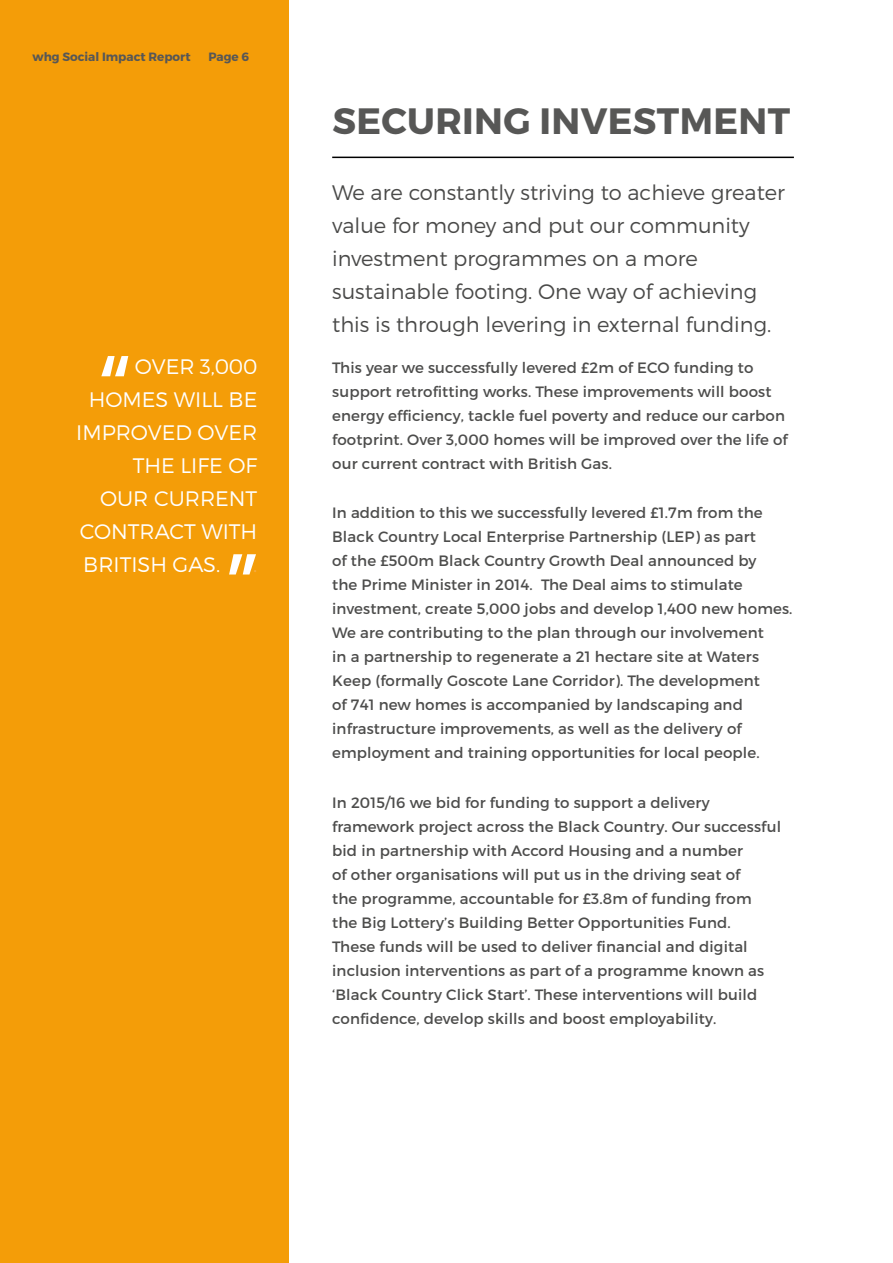
<style>
.page{position:relative;width:893px;height:1263px;background:#fff}
.page>*{position:absolute;margin:0;border:0;box-sizing:border-box;transform-origin:0 0}
.t1{font:700 36.6px "Montserrat";letter-spacing:.01em;color:#575756}
.t2{font:300 21px/33px "Montserrat";color:#4a4a49}
.t3{font:300 21px "Montserrat";color:#fff}
.t4{font:300 21px "Montserrat";color:#f7ad3f}
.t5{font:15px/24px "Montserrat";letter-spacing:.01em;color:#4d4d4c}
.t6{font:700 12px "Montserrat";color:#575756}
</style>
<div class="page">
<div style="left:0;top:0;width:289px;height:1263px;background:#f49d08"></div>
<svg style="left:101px;top:356px;width:27px;height:20px"></svg>
<svg style="left:229px;top:554px;width:27px;height:20px"></svg>
<hr style="left:332px;top:157px;width:462px;height:1px;background:#000">
<p class="t6" style="left:32px;top:49px;width:160px">whg Social Impact Report</p>
<p class="t6" style="left:208px;top:49px;width:42px">Page 6</p>
<h2 class="t3" style="left:135px;top:354px;width:124px">OVER 3,000</h2>
<h2 class="t3" style="left:89px;top:387px;width:170px">HOMES WILL BE</h2>
<h2 class="t3" style="left:76px;top:420px;width:183px">IMPROVED OVER</h2>
<h2 class="t3" style="left:133px;top:453px;width:126px">THE LIFE OF</h2>
<h2 class="t3" style="left:100px;top:486px;width:159px">OUR CURRENT</h2>
<h2 class="t3" style="left:80px;top:519px;width:179px">CONTRACT WITH</h2>
<h2 class="t3" style="left:83px;top:552px;width:138px">BRITISH GAS.</h2>
<h2 class="t4" style="left:253px;top:552px;width:6px">.</h2>
<h1 class="t1" style="left:332px;top:99px;width:459px">SECURING INVESTMENT</h1>
<h2 class="t2" style="left:332px;top:175px;width:454px">We are constantly striving to achieve greater value for money and put our community investment programmes on a more sustainable footing. One way of achieving this is through levering in external funding.</h2>
<p class="t5" style="left:332px;top:355px;width:457px">This year we successfully levered £2m of ECO funding to support retrofitting works. These improvements will boost energy efficiency, tackle fuel poverty and reduce our carbon footprint. Over 3,000 homes will be improved over the life of our current contract with British Gas.</p>
<p class="t5" style="left:332px;top:501px;width:462px">In addition to this we successfully levered £1.7m from the Black Country Local Enterprise Partnership (LEP) as part<br>of the £500m Black Country Growth Deal announced by<br>the Prime Minister in 2014. The Deal aims to stimulate investment, create 5,000 jobs and develop 1,400 new homes.<br>We are contributing to the plan through our involvement<br>in a partnership to regenerate a 21 hectare site at Waters Keep (formally Goscote Lane Corridor). The development<br>of 741 new homes is accompanied by landscaping and infrastructure improvements, as well as the delivery of employment and training opportunities for local people.</p>
<p class="t5" style="left:332px;top:790px;width:450px">In 2015/16 we bid for funding to support a delivery framework project across the Black Country. Our successful bid in partnership with Accord Housing and a number<br>of other organisations will put us in the driving seat of<br>the programme, accountable for £3.8m of funding from<br>the Big Lottery’s Building Better Opportunities Fund.<br>These funds will be used to deliver financial and digital inclusion interventions as part of a programme known as ‘Black Country Click Start’. These interventions will build confidence, develop skills and boost employability.</p>
</div>
